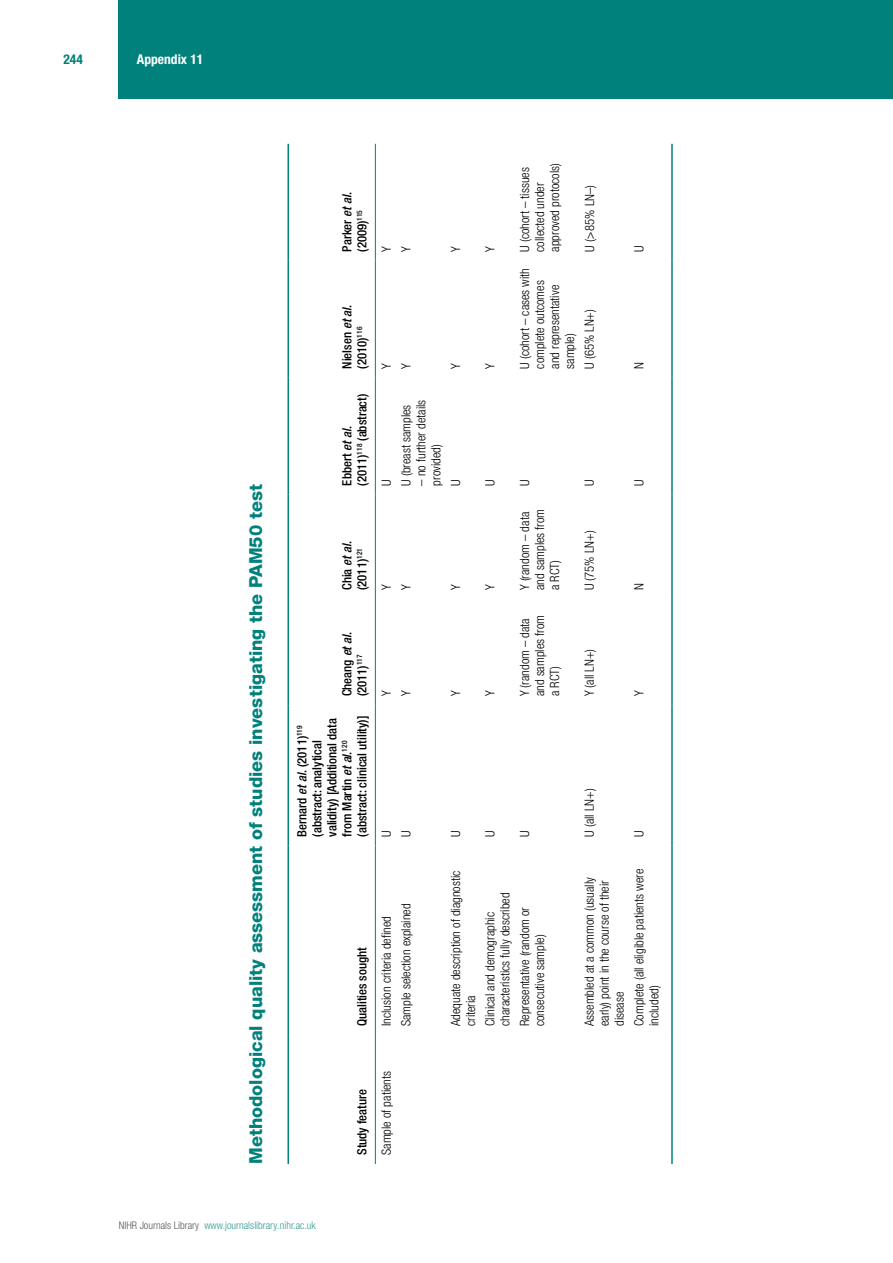
<style>
.page{position:relative;width:893px;height:1263px;background:#fff}
.page>*{position:absolute;margin:0;border:0;box-sizing:border-box;transform-origin:0 0}
.t1{font:800 18px "Helvetica Neue LT Pro";color:#00817b}
.t2{font:700 condensed 13.5px "Helvetica Neue LT Pro";color:#fff}
.t3{font:700 condensed 13.5px "Helvetica Neue LT Pro";color:#00817b}
.t4{font:300 condensed 12.75px/15px "Helvetica Neue LT Pro";color:#000}
.t5{font:500 condensed 12.75px/15px "Helvetica Neue LT Pro";color:#000}
.t6{font:300 condensed 10.5px "Helvetica Neue LT Pro";color:#339a95}
.s1{font-style:italic}
.s2{color:#58595b}
</style>
<div class="page">
<div style="left:119px;top:0;width:774px;height:99px;background:#00817b"></div>
<hr style="left:671px;top:845px;width:2px;height:190px;background:#00817b">
<hr style="left:671px;top:705px;width:2px;height:140px;background:#00817b">
<hr style="left:671px;top:599px;width:2px;height:106px;background:#00817b">
<hr style="left:671px;top:495px;width:2px;height:104px;background:#00817b">
<hr style="left:671px;top:378px;width:2px;height:117px;background:#00817b">
<hr style="left:671px;top:261px;width:2px;height:117px;background:#00817b">
<hr style="left:671px;top:144px;width:2px;height:117px;background:#00817b">
<hr style="left:671px;top:1035px;width:2px;height:129px;background:#00817b">
<hr style="left:287px;top:1035px;width:2px;height:129px;background:#00817b">
<hr style="left:287px;top:845px;width:2px;height:190px;background:#00817b">
<hr style="left:287px;top:705px;width:2px;height:140px;background:#00817b">
<hr style="left:287px;top:599px;width:2px;height:106px;background:#00817b">
<hr style="left:287px;top:495px;width:2px;height:104px;background:#00817b">
<hr style="left:287px;top:378px;width:2px;height:117px;background:#00817b">
<hr style="left:287px;top:261px;width:2px;height:117px;background:#00817b">
<hr style="left:287px;top:144px;width:2px;height:117px;background:#00817b">
<hr style="left:375px;top:1035px;width:1px;height:129px;background:#00817b">
<hr style="left:375px;top:845px;width:1px;height:190px;background:#00817b">
<hr style="left:375px;top:705px;width:1px;height:140px;background:#00817b">
<hr style="left:375px;top:599px;width:1px;height:106px;background:#00817b">
<hr style="left:375px;top:495px;width:1px;height:104px;background:#00817b">
<hr style="left:375px;top:378px;width:1px;height:117px;background:#00817b">
<hr style="left:375px;top:261px;width:1px;height:117px;background:#00817b">
<hr style="left:375px;top:144px;width:1px;height:117px;background:#00817b">
<p class="t3" style="left:63px;top:51px;width:21px">244</p>
<p class="t2" style="left:137px;top:51px;width:68px">Appendix 11</p>
<h1 class="t1" style="left:245px;top:1164px;width:681px;rotate:-90deg">Methodological quality assessment of studies investigating the PAM50 test</h1>
<p class="t5" style="left:339px;top:252px;width:61px;rotate:-90deg">Parker <span class="s1">et al</span>. (2009)<sup>115</sup></p>
<p class="t4" style="left:379px;top:252px;width:7px;rotate:-90deg">Y</p>
<p class="t4" style="left:398px;top:252px;width:7px;rotate:-90deg">Y</p>
<p class="t4" style="left:448px;top:252px;width:7px;rotate:-90deg">Y</p>
<p class="t5" style="left:339px;top:369px;width:65px;rotate:-90deg">Nielsen <span class="s1">et al</span>. (2010)<sup>116</sup></p>
<p class="t5" style="left:339px;top:486px;width:93px;rotate:-90deg">Ebbert <span class="s1">et al</span>. (2011)<sup>118</sup> (abstract)</p>
<p class="t4" style="left:379px;top:369px;width:7px;rotate:-90deg">Y</p>
<p class="t4" style="left:398px;top:369px;width:7px;rotate:-90deg">Y</p>
<p class="t4" style="left:448px;top:369px;width:7px;rotate:-90deg">Y</p>
<p class="t4" style="left:379px;top:486px;width:8px;rotate:-90deg">U</p>
<p class="t4" style="left:398px;top:486px;width:82px;rotate:-90deg">U (breast samples</p>
<p class="t4" style="left:413px;top:486px;width:87px;rotate:-90deg">– no further details provided)</p>
<p class="t4" style="left:448px;top:486px;width:8px;rotate:-90deg">U</p>
<p class="t5" style="left:339px;top:590px;width:50px;rotate:-90deg">Chia <span class="s1">et al</span>. (2011)<sup>121</sup></p>
<p class="t4" style="left:379px;top:590px;width:7px;rotate:-90deg">Y</p>
<p class="t4" style="left:398px;top:590px;width:7px;rotate:-90deg">Y</p>
<p class="t5" style="left:339px;top:696px;width:66px;rotate:-90deg">Cheang <span class="s1">et al</span>. (2011)<sup>117</sup></p>
<p class="t5" style="left:294px;top:836px;width:122px;rotate:-90deg">Bernard <span class="s1">et al</span>. (2011)<sup>119 </sup>(abstract: analytical validity) [Additional data from Martin <span class="s1">et al</span>.<sup>120 </sup>(abstract: clinical utility)]</p>
<p class="t4" style="left:379px;top:696px;width:7px;rotate:-90deg">Y</p>
<p class="t4" style="left:398px;top:696px;width:7px;rotate:-90deg">Y</p>
<p class="t4" style="left:379px;top:836px;width:8px;rotate:-90deg">U</p>
<p class="t4" style="left:398px;top:836px;width:8px;rotate:-90deg">U</p>
<p class="t4" style="left:448px;top:590px;width:7px;rotate:-90deg">Y</p>
<p class="t4" style="left:448px;top:696px;width:7px;rotate:-90deg">Y</p>
<p class="t4" style="left:448px;top:836px;width:8px;rotate:-90deg">U</p>
<p class="t4" style="left:483px;top:252px;width:7px;rotate:-90deg">Y</p>
<p class="t4" style="left:483px;top:369px;width:7px;rotate:-90deg">Y</p>
<p class="t4" style="left:517px;top:252px;width:90px;rotate:-90deg">U (cohort – tissues collected under approved protocols)</p>
<p class="t4" style="left:517px;top:369px;width:102px;rotate:-90deg">U (cohort – cases with complete outcomes and representative sample)</p>
<p class="t4" style="left:582px;top:252px;width:68px;rotate:-90deg">U ( 85% LN–)</p>
<p class="t4" style="left:582px;top:369px;width:61px;rotate:-90deg">U (65% LN+)</p>
<p class="t4" style="left:483px;top:486px;width:8px;rotate:-90deg">U</p>
<p class="t4" style="left:483px;top:590px;width:7px;rotate:-90deg">Y</p>
<p class="t4" style="left:483px;top:696px;width:7px;rotate:-90deg">Y</p>
<p class="t4" style="left:517px;top:486px;width:8px;rotate:-90deg">U</p>
<p class="t4" style="left:517px;top:590px;width:83px;rotate:-90deg">Y (random – data and samples from a RCT)</p>
<p class="t4" style="left:517px;top:696px;width:83px;rotate:-90deg">Y (random – data and samples from a RCT)</p>
<p class="t4" style="left:582px;top:486px;width:8px;rotate:-90deg">U</p>
<p class="t4" style="left:582px;top:590px;width:61px;rotate:-90deg">U (75% LN+)</p>
<p class="t4" style="left:582px;top:696px;width:49px;rotate:-90deg">Y (all LN+)</p>
<p class="t4" style="left:483px;top:836px;width:8px;rotate:-90deg">U</p>
<p class="t4" style="left:517px;top:836px;width:8px;rotate:-90deg">U</p>
<p class="t4" style="left:582px;top:836px;width:50px;rotate:-90deg">U (all LN+)</p>
<p class="t4" style="left:631px;top:252px;width:8px;rotate:-90deg">U</p>
<p class="t4" style="left:631px;top:369px;width:8px;rotate:-90deg">N</p>
<p class="t4" style="left:631px;top:486px;width:8px;rotate:-90deg">U</p>
<p class="t4" style="left:631px;top:590px;width:8px;rotate:-90deg">N</p>
<p class="t4" style="left:631px;top:696px;width:7px;rotate:-90deg">Y</p>
<p class="t4" style="left:631px;top:836px;width:8px;rotate:-90deg">U</p>
<p class="t5" style="left:354px;top:1026px;width:80px;rotate:-90deg">Qualities sought</p>
<p class="t4" style="left:379px;top:1026px;width:111px;rotate:-90deg">Inclusion criteria defined</p>
<p class="t4" style="left:398px;top:1026px;width:124px;rotate:-90deg">Sample selection explained</p>
<p class="t4" style="left:448px;top:1026px;width:157px;rotate:-90deg">Adequate description of diagnostic criteria</p>
<p class="t4" style="left:483px;top:1026px;width:135px;rotate:-90deg">Clinical and demographic characteristics fully described</p>
<p class="t4" style="left:517px;top:1026px;width:121px;rotate:-90deg">Representative (random or consecutive sample)</p>
<p class="t4" style="left:582px;top:1026px;width:151px;rotate:-90deg">Assembled at a common (usually early) point in the course of their disease</p>
<p class="t4" style="left:631px;top:1026px;width:159px;rotate:-90deg">Complete (all eligible patients were included)</p>
<p class="t5" style="left:354px;top:1155px;width:67px;rotate:-90deg">Study feature</p>
<p class="t4" style="left:379px;top:1155px;width:86px;rotate:-90deg">Sample of patients</p>
<p class="t6" style="left:119px;top:1219px;width:198px"><span class="s2">NIHR Journals Library</span> www.journalslibrary.nihr.ac.uk</p>
</div>
